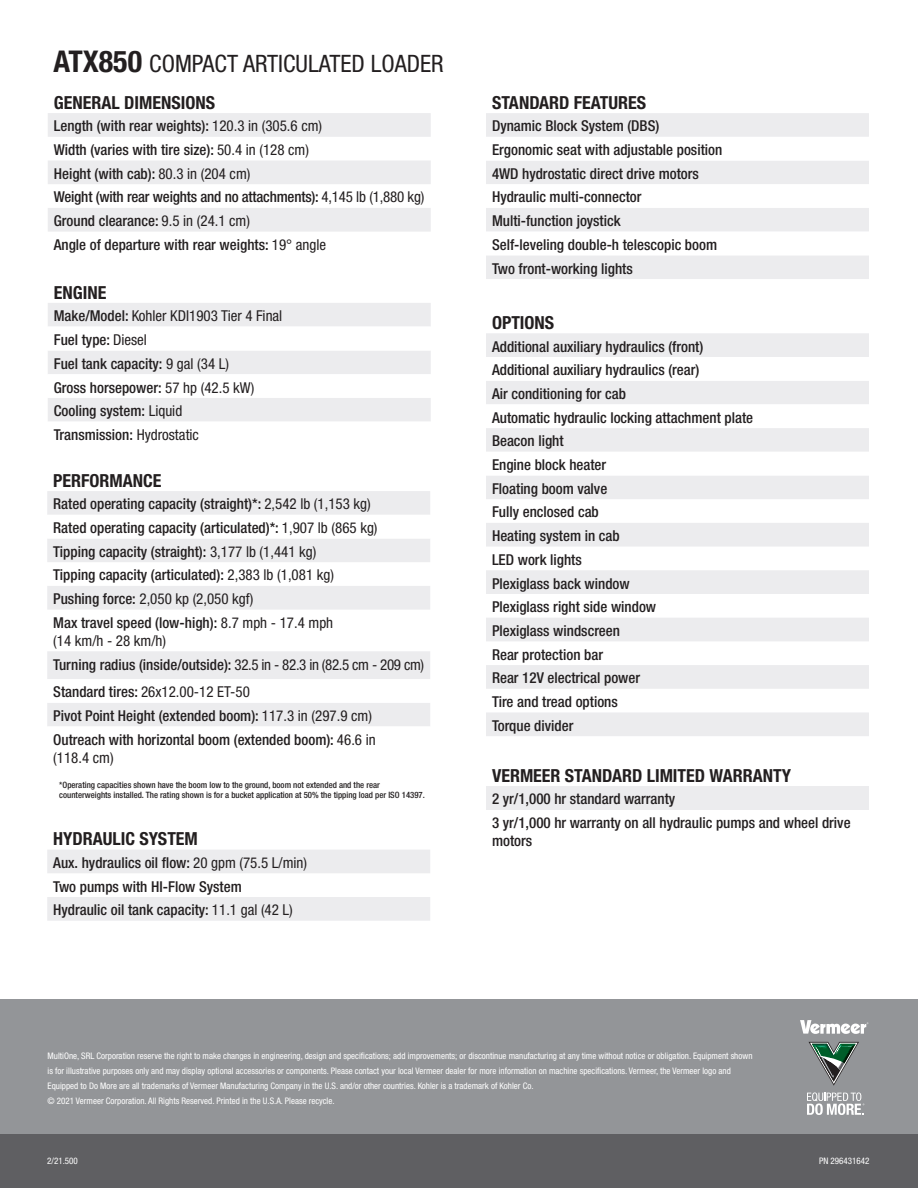
<style>
.page{position:relative;width:918px;height:1188px;background:#fff}
.page>*{position:absolute;margin:0;border:0;box-sizing:border-box;transform-origin:0 0}
.t1{font:condensed 24px "Helvetica Neue";color:#231f20}
.t2{font:700 condensed 18px "Helvetica Neue";color:#231f20}
.t3{font:500 condensed 15px/23.7px "Helvetica Neue";color:#231f20}
.t4{font:condensed 15px/23.7px "Helvetica Neue";color:#231f20}
.t5{font:condensed 9px/15px "Helvetica Neue";color:#fff}
.t6{font:500 condensed 8.7px/10.5px "Helvetica Neue";color:#231f20}
.s1{font-weight:700;font-size:30px}
.s2{font-weight:400}
.s3{font-weight:500}
</style>
<div class="page">
<div style="left:0;top:999px;width:918px;height:151px;background:#939598"></div>
<svg style="left:800px;top:1020px;width:68px;height:14px"></svg>
<svg style="left:807px;top:1092px;width:57px;height:23px"></svg>
<svg style="left:809px;top:1042px;width:50px;height:44px"></svg>
<div style="left:0;top:1134px;width:918px;height:54px;background:#5f5f62"></div>
<svg style="left:48px;top:113px;width:383px;height:119px;fill:#ececee"></svg>
<div style="left:48px;top:303px;width:383px;height:23px;background:#ececee"></div>
<svg style="left:48px;top:351px;width:383px;height:70px;fill:#ececee"></svg>
<div style="left:47px;top:491px;width:383px;height:24px;background:#ececee"></div>
<svg style="left:47px;top:539px;width:383px;height:187px;fill:#ececee"></svg>
<svg style="left:47px;top:850px;width:383px;height:71px"></svg>
<div style="left:486px;top:113px;width:383px;height:166px;background:#ececee"></div>
<svg style="left:486px;top:137px;width:383px;height:118px"></svg>
<svg style="left:486px;top:333px;width:383px;height:403px;fill:#ececee"></svg>
<svg style="left:486px;top:357px;width:383px;height:118px"></svg>
<div style="left:486px;top:786px;width:383px;height:24px;background:#ececee"></div>
<h1 class="t1" style="left:53px;top:50px;width:392px"><span class="s1">ATX850</span> COMPACT ARTICULATED LOADER</h1>
<p class="t2" style="left:54px;top:92px;width:163px">GENERAL DIMENSIONS</p>
<p class="t3" style="left:54px;top:114px;width:372px">Length (with rear weights): <span class="s2">120.3 in (305.6 cm)<br></span>Width (varies with tire size): <span class="s2">50.4 in (128 cm)<br></span>Height (with cab): <span class="s2">80.3 in (204 cm)<br></span>Weight (with rear weights and no attachments): <span class="s2">4,145 lb (1,880 kg)<br></span>Ground clearance: <span class="s2">9.5 in (24.1 cm)<br></span>Angle of departure with rear weights: <span class="s2">19° angle</span></p>
<p class="t2" style="left:54px;top:281px;width:54px">ENGINE</p>
<p class="t3" style="left:54px;top:304px;width:230px">Make/Model: <span class="s2">Kohler KDI1903 Tier 4 Final<br></span>Fuel type: <span class="s2">Diesel<br></span>Fuel tank capacity: <span class="s2">9 gal (34 L)<br></span>Gross horsepower: <span class="s2">57 hp (42.5 kW)<br></span>Cooling system: <span class="s2">Liquid<br></span>Transmission: <span class="s2">Hydrostatic</span></p>
<p class="t2" style="left:53px;top:470px;width:110px">PERFORMANCE</p>
<p class="t3" style="left:53px;top:492px;width:326px">Rated operating capacity (straight)*: <span class="s2">2,542 lb (1,153 kg)<br></span>Rated operating capacity (articulated)*: <span class="s2">1,907 lb (865 kg)<br></span>Tipping capacity (straight): <span class="s2">3,177 lb (1,441 kg)<br></span>Tipping capacity (articulated): <span class="s2">2,383 lb (1,081 kg)<br></span>Pushing force: <span class="s2">2,050 kp (2,050 kgf)<br></span>Max travel speed (low-high): <span class="s2">8.7 mph - 17.4 mph</span></p>
<p class="t4" style="left:53px;top:629px;width:372px">(14 km/h - 28 km/h)<br><span class="s3">Turning radius (inside/outside):</span> 32.5 in - 82.3 in (82.5 cm - 209 cm)</p>
<p class="t3" style="left:53px;top:680px;width:324px">Standard tires: <span class="s2">26x12.00-12 ET-50<br></span>Pivot Point Height (extended boom): <span class="s2">117.3 in (297.9 cm)<br></span>Outreach with horizontal boom (extended boom): <span class="s2">46.6 in</span></p>
<p class="t4" style="left:53px;top:746px;width:62px">(118.4 cm)</p>
<p class="t6" style="left:59px;top:779px;width:367px">*Operating capacities shown have the boom low to the ground, boom not extended and the rear counterweights installed. The rating shown is for a bucket application at 50% the tipping load per ISO 14397.</p>
<p class="t2" style="left:53px;top:828px;width:146px">HYDRAULIC SYSTEM</p>
<p class="t3" style="left:53px;top:851px;width:255px">Aux. hydraulics oil flow: <span class="s2">20 gpm (75.5 L/min)<br></span>Two pumps with HI-Flow System<br>Hydraulic oil tank capacity: <span class="s2">11.1 gal (42 L)</span></p>
<p class="t2" style="left:492px;top:92px;width:156px">STANDARD FEATURES</p>
<p class="t3" style="left:492px;top:114px;width:232px">Dynamic Block System (DBS)<br>Ergonomic seat with adjustable position<br>4WD hydrostatic direct drive motors<br>Hydraulic multi-connector<br>Multi-function joystick<br>Self-leveling double-h telescopic boom<br>Two front-working lights</p>
<p class="t2" style="left:492px;top:312px;width:64px">OPTIONS</p>
<p class="t3" style="left:492px;top:334px;width:263px">Additional auxiliary hydraulics (front)<br>Additional auxiliary hydraulics (rear)<br>Air conditioning for cab<br>Automatic hydraulic locking attachment plate<br>Beacon light<br>Engine block heater<br>Floating boom valve<br>Fully enclosed cab<br>Heating system in cab<br>LED work lights<br>Plexiglass back window<br>Plexiglass right side window<br>Plexiglass windscreen<br>Rear protection bar<br>Rear 12V electrical power<br>Tire and tread options<br>Torque divider</p>
<p class="t2" style="left:492px;top:765px;width:301px">VERMEER STANDARD LIMITED WARRANTY</p>
<p class="t3" style="left:492px;top:787px;width:360px">2 yr/1,000 hr standard warranty<br>3 yr/1,000 hr warranty on all hydraulic pumps and wheel drive</p>
<p class="t3" style="left:492px;top:829px;width:42px">motors</p>
<p class="t5" style="left:48px;top:1049px;width:707px">MultiOne, SRL Corporation reserve the right to make changes in engineering, design and specifications; add improvements; or discontinue manufacturing at any time without notice or obligation. Equipment shown is for illustrative purposes only and may display optional accessories or components. Please contact your local Vermeer dealer for more information on machine specifications. Vermeer, the Vermeer logo and Equipped to Do More are all trademarks of Vermeer Manufacturing Company in the U.S. and/or other countries. Kohler is a trademark of Kohler Co.<br>© 2021 Vermeer Corporation. All Rights Reserved. Printed in the U.S.A. Please recycle.</p>
<p class="t5" style="left:47px;top:1154px;width:32px">2/21.500</p>
<p class="t5" style="left:819px;top:1154px;width:52px">PN 296431642</p>
</div>
